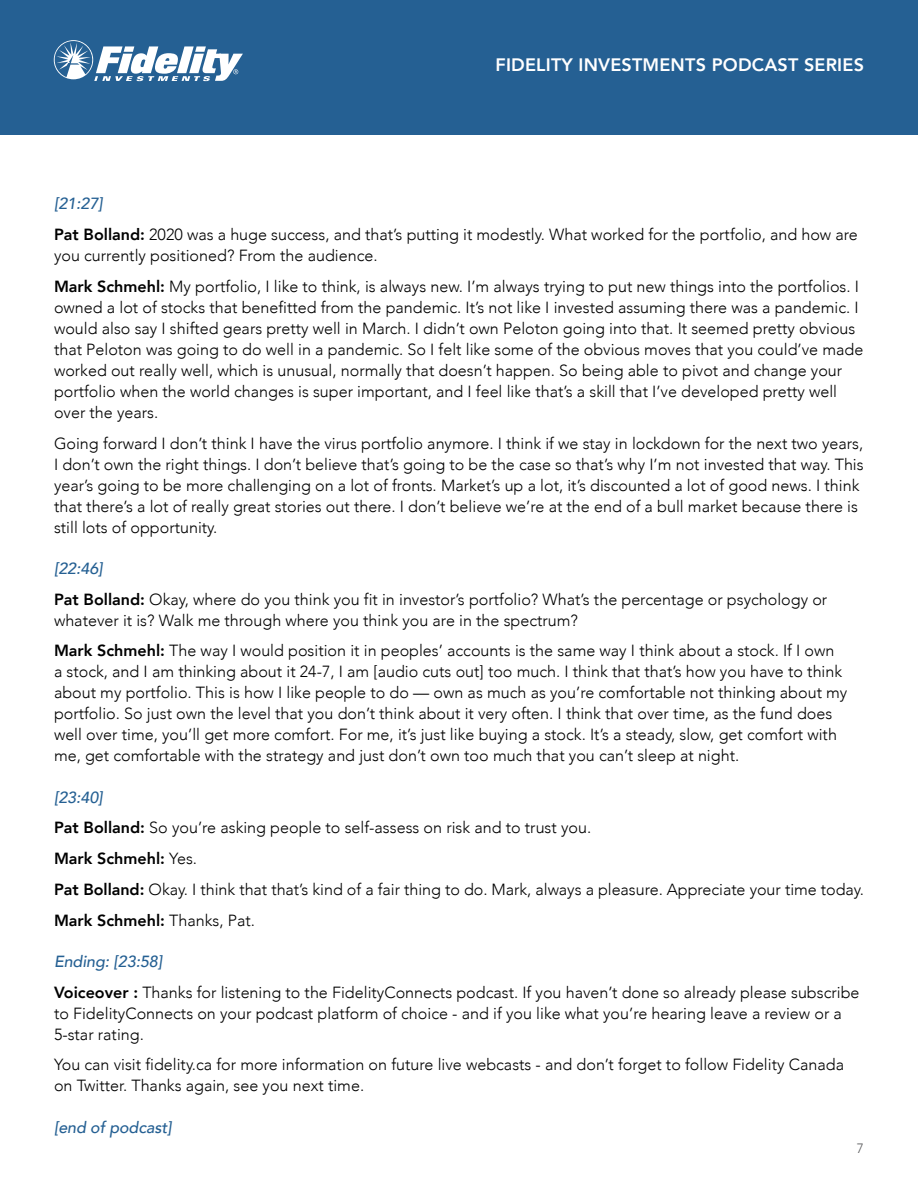
<style>
.page{position:relative;width:918px;height:1188px;background:#fff}
.page>*{position:absolute;margin:0;border:0;box-sizing:border-box;transform-origin:0 0}
.t1{font:800 18px "Avenir";letter-spacing:.01em;color:#fff}
.t2{font:300 16.2px/21px "Avenir";color:#000}
.t3{font:italic 500 16.2px "Avenir";letter-spacing:-.005em;color:#256093}
.t4{font:300 13.5px "Avenir";color:#58595b}
.s1{font-weight:500;font-style:italic;color:#256093}
.s2{font-weight:800}
</style>
<div class="page">
<div style="left:0;top:0;width:918px;height:135px;background:#256093"></div>
<svg style="left:54px;top:40px;width:189px;height:41px"></svg>
<p class="t1" style="left:496px;top:50px;width:370px">FIDELITY INVESTMENTS PODCAST SERIES</p>
<p class="t2" style="left:54px;top:189px;width:805px;line-height:30.8px"><span class="s1">[21:27]<br></span><span class="s2">Pat Bolland:</span> 2020 was a huge success, and that’s putting it modestly. What worked for the portfolio, and how are</p>
<p class="t2" style="left:54px;top:240px;width:807px;line-height:30.8px">you currently positioned? From the audience.<br><span class="s2">Mark Schmehl:</span> My portfolio, I like to think, is always new. I’m always trying to put new things into the portfolios. I</p>
<p class="t2" style="left:54px;top:297px;width:811px">owned a lot of stocks that benefitted from the pandemic. It’s not like I invested assuming there was a pandemic. I would also say I shifted gears pretty well in March. I didn’t own Peloton going into that. It seemed pretty obvious that Peloton was going to do well in a pandemic. So I felt like some of the obvious moves that you could’ve made worked out really well, which is unusual, normally that doesn’t happen. So being able to pivot and change your portfolio when the world changes is super important, and I feel like that’s a skill that I’ve developed pretty well over the years.</p>
<p class="t2" style="left:54px;top:433px;width:811px">Going forward I don’t think I have the virus portfolio anymore. I think if we stay in lockdown for the next two years, I don’t own the right things. I don’t believe that’s going to be the case so that’s why I’m not invested that way. This year’s going to be more challenging on a lot of fronts. Market’s up a lot, it’s discounted a lot of good news. I think that there’s a lot of really great stories out there. I don’t believe we’re at the end of a bull market because there is still lots of opportunity.</p>
<p class="t2" style="left:54px;top:553px;width:775px;line-height:30.8px"><span class="s1">[22:46]<br></span><span class="s2">Pat Bolland:</span> Okay, where do you think you fit in investor’s portfolio? What’s the percentage or psychology or</p>
<p class="t2" style="left:54px;top:605px;width:782px;line-height:30.8px">whatever it is? Walk me through where you think you are in the spectrum?<br><span class="s2">Mark Schmehl:</span> The way I would position it in peoples’ accounts is the same way I think about a stock. If I own</p>
<p class="t2" style="left:54px;top:661px;width:795px">a stock, and I am thinking about it 24-7, I am [audio cuts out] too much. I think that that’s how you have to think about my portfolio. This is how I like people to do — own as much as you’re comfortable not thinking about my portfolio. So just own the level that you don’t think about it very often. I think that over time, as the fund does well over time, you’ll get more comfort. For me, it’s just like buying a stock. It’s a steady, slow, get comfort with me, get comfortable with the strategy and just don’t own too much that you can’t sleep at night.</p>
<p class="t2" style="left:54px;top:782px;width:812px;line-height:30.8px"><span class="s1">[23:40]<br></span><span class="s2">Pat Bolland:</span> So you’re asking people to self-assess on risk and to trust you.<br><span class="s2">Mark Schmehl:</span> Yes.<br><span class="s2">Pat Bolland:</span> Okay. I think that that’s kind of a fair thing to do. Mark, always a pleasure. Appreciate your time today.<br><span class="s2">Mark Schmehl:</span> Thanks, Pat.</p>
<p class="t2" style="left:54px;top:946px;width:807px;line-height:30.8px"><span class="s1">Ending: [23:58]<br></span><span class="s2">Voiceover :</span> Thanks for listening to the FidelityConnects podcast. If you haven’t done so already please subscribe</p>
<p class="t2" style="left:54px;top:1003px;width:789px">to FidelityConnects on your podcast platform of choice - and if you like what you’re hearing leave a review or a<br>5-star rating.</p>
<p class="t2" style="left:54px;top:1054px;width:792px">You can visit fidelity.ca for more information on future live webcasts - and don’t forget to follow Fidelity Canada on Twitter. Thanks again, see you next time.</p>
<p class="t3" style="left:54px;top:1117px;width:119px">[end of podcast]</p>
<p class="t4" style="left:857px;top:1140px;width:9px">7</p>
</div>
